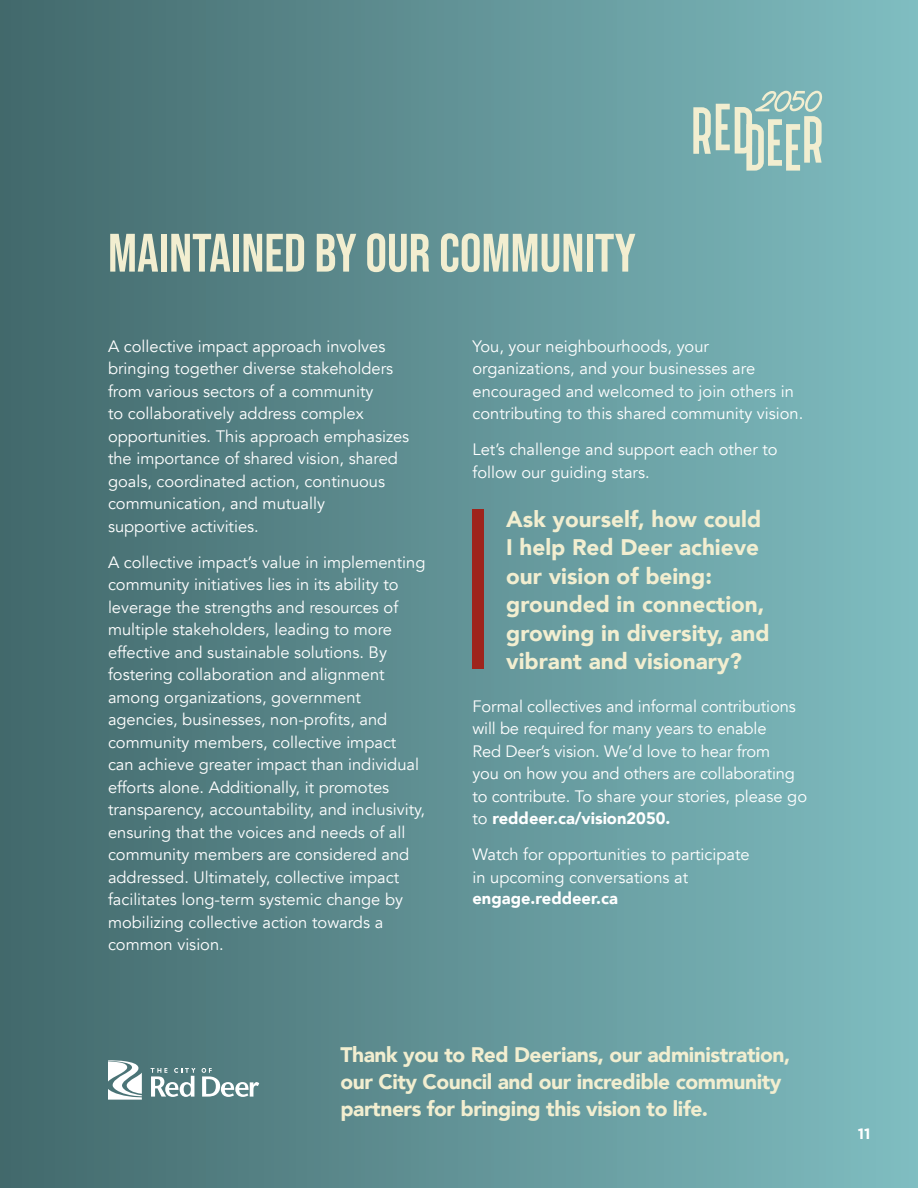
<style>
.page{position:relative;width:918px;height:1188px;background:#fff}
.page>*{position:absolute;margin:0;border:0;box-sizing:border-box;transform-origin:0 0}
.t1{font:54px "Bebas Neue";color:#f2eed0}
.t2{font:900 22.5px/28.5px "Avenir";color:#f2eed0}
.t3{font:900 21px/27px "Avenir";letter-spacing:-.02em;color:#f2eed0}
.t4{font:16.5px/22.5px "Avenir";color:#fff}
.t5{font:900 16.5px "Avenir";color:#fff}
.t6{font:700 15px "Gotham";color:#fff}
.s1{font-weight:900}
</style>
<div class="page">
<div style="left:0;top:0;width:918px;height:1188px;background:linear-gradient(to right,#43686b,#7fbdc1)"></div>
<svg style="left:151px;top:1068px;width:44px;height:29px"></svg>
<svg style="left:202px;top:1068px;width:57px;height:29px"></svg>
<svg style="left:108px;top:1060px;width:34px;height:40px"></svg>
<svg style="left:693px;top:91px;width:129px;height:80px;background:#a3c5bc"></svg>
<div style="left:472px;top:510px;width:12px;height:159px;background:#9e241c"></div>
<p class="t1" style="left:108px;top:222px;width:529px">MAINTAINED BY OUR COMMUNITY</p>
<p class="t4" style="left:108px;top:335px;width:303px">A collective impact approach involves bringing together diverse stakeholders from various sectors of a community<br>to collaboratively address complex opportunities. This approach emphasizes the importance of shared vision, shared goals, coordinated action, continuous communication, and mutually<br>supportive activities.</p>
<p class="t4" style="left:108px;top:551px;width:319px">A collective impact’s value in implementing community initiatives lies in its ability to leverage the strengths and resources of multiple stakeholders, leading to more effective and sustainable solutions. By fostering collaboration and alignment among organizations, government agencies, businesses, non-profits, and community members, collective impact can achieve greater impact than individual efforts alone. Additionally, it promotes transparency, accountability, and inclusivity, ensuring that the voices and needs of all community members are considered and addressed. Ultimately, collective impact facilitates long-term systemic change by mobilizing collective action towards a common vision.</p>
<p class="t4" style="left:472px;top:335px;width:332px">You, your neighbourhoods, your organizations, and your businesses are encouraged and welcomed to join others in contributing to this shared community vision.</p>
<p class="t4" style="left:472px;top:439px;width:307px">Let’s challenge and support each other to follow our guiding stars.</p>
<p class="t2" style="left:506px;top:504px;width:265px">Ask yourself, how could<br>I help Red Deer achieve our vision of being: grounded in connection, growing in diversity, and vibrant and visionary?</p>
<p class="t4" style="left:472px;top:695px;width:336px">Formal collectives and informal contributions will be required for many years to enable<br>Red Deer’s vision. We’d love to hear from<br>you on how you and others are collaborating to contribute. To share your stories, please go to <span class="s1">reddeer.ca/vision2050.</span></p>
<p class="t4" style="left:472px;top:844px;width:279px">Watch for opportunities to participate in upcoming conversations at</p>
<p class="t5" style="left:472px;top:884px;width:147px">engage.reddeer.ca</p>
<p class="t3" style="left:340px;top:1041px;width:451px">Thank you to Red Deerians, our administration, our City Council and our incredible community partners for bringing this vision to life.</p>
<p class="t6" style="left:858px;top:1125px;width:14px">11</p>
</div>
